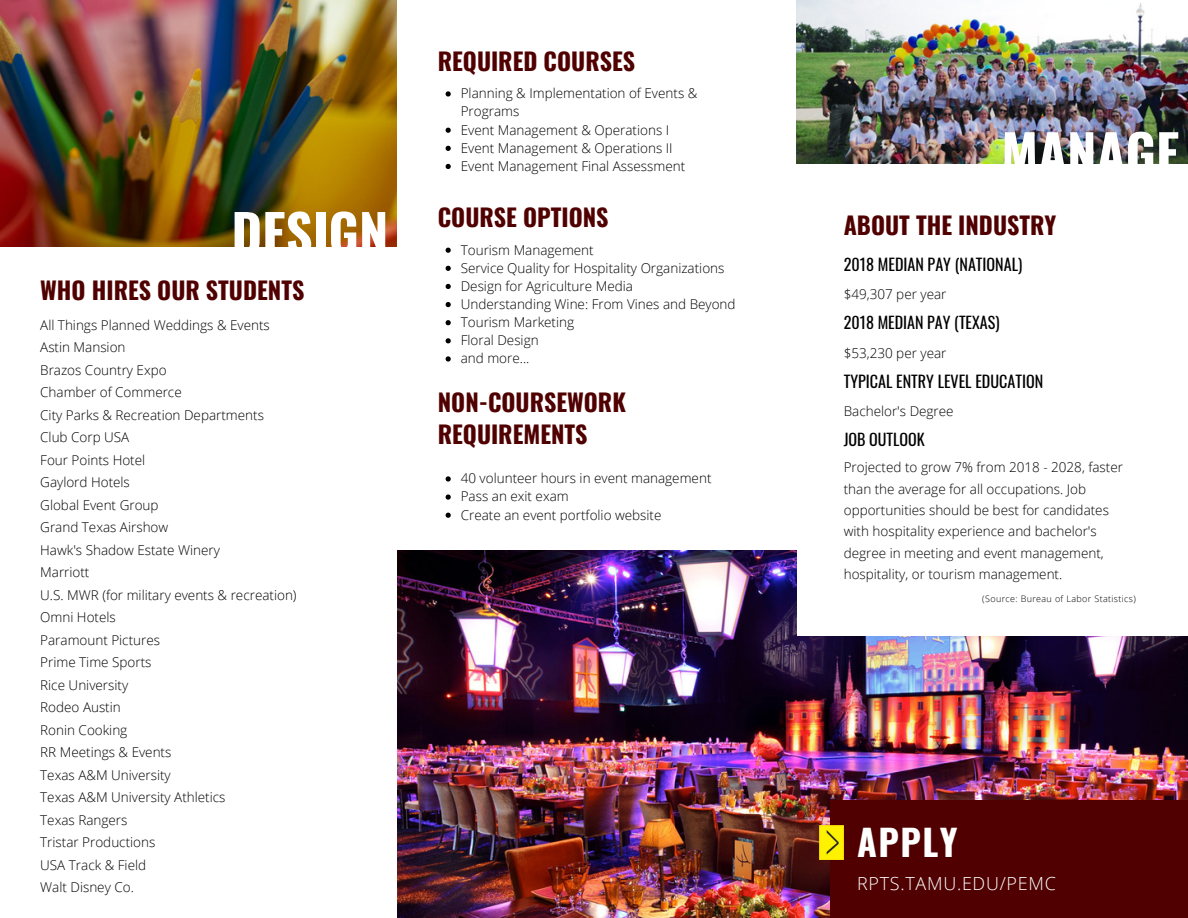
<style>
.page{position:relative;width:1188px;height:918px;background:#fff}
.page>*{position:absolute;margin:0;border:0;box-sizing:border-box;transform-origin:0 0}
.t1{font:700 52.5px "Oswald";color:#fff}
.t2{font:700 36px "Oswald";letter-spacing:.04em;color:#fff}
.t3{font:700 24px/32.8px "Oswald";color:#500000}
.t4{font:300 18px "Open Sans";letter-spacing:.04em;color:#fff}
.t5{font:16.05px "Oswald";color:#000}
.t6{font:300 13.5px/21.3px "Open Sans";color:#000}
.t7{font:300 9px "Open Sans";letter-spacing:.04em;color:#000}
</style>
<div class="page">
<img style="left:397px;top:551px;width:399px;height:86px">
<img style="left:397px;top:637px;width:791px;height:281px">
<img style="left:0;top:0;width:397px;height:246px">
<div style="left:830px;top:800px;width:358px;height:118px;background:#500000"></div>
<img style="left:820px;top:826px;width:23px;height:33px">
<img style="left:796px;top:0;width:392px;height:164px">
<svg style="left:446px;top:91px;width:5px;height:6px"></svg>
<svg style="left:446px;top:128px;width:5px;height:5px"></svg>
<svg style="left:446px;top:146px;width:5px;height:5px"></svg>
<svg style="left:446px;top:164px;width:5px;height:5px"></svg>
<svg style="left:446px;top:248px;width:5px;height:5px"></svg>
<svg style="left:446px;top:266px;width:5px;height:5px"></svg>
<svg style="left:446px;top:284px;width:5px;height:5px"></svg>
<svg style="left:446px;top:302px;width:5px;height:5px"></svg>
<svg style="left:446px;top:320px;width:5px;height:5px"></svg>
<svg style="left:446px;top:338px;width:5px;height:5px"></svg>
<svg style="left:446px;top:356px;width:5px;height:6px"></svg>
<svg style="left:446px;top:476px;width:5px;height:6px"></svg>
<svg style="left:446px;top:494px;width:5px;height:6px"></svg>
<svg style="left:446px;top:513px;width:5px;height:5px"></svg>
<p class="t1" style="left:231px;top:192px;width:159px">DESIGN</p>
<p class="t3" style="left:40px;top:272px;width:266px">WHO HIRES OUR STUDENTS</p>
<p class="t6" style="left:40px;top:314px;width:231px">All Things Planned Weddings &amp; Events</p>
<p class="t6" style="left:40px;top:337px;width:87px">Astin Mansion</p>
<p class="t6" style="left:40px;top:359px;width:128px">Brazos Country Expo</p>
<p class="t6" style="left:40px;top:382px;width:143px">Chamber of Commerce</p>
<p class="t6" style="left:40px;top:404px;width:225px">City Parks &amp; Recreation Departments</p>
<p class="t6" style="left:40px;top:427px;width:91px">Club Corp USA</p>
<p class="t6" style="left:40px;top:449px;width:106px">Four Points Hotel</p>
<p class="t6" style="left:40px;top:472px;width:91px">Gaylord Hotels</p>
<p class="t6" style="left:40px;top:494px;width:120px">Global Event Group</p>
<p class="t6" style="left:40px;top:517px;width:130px">Grand Texas Airshow</p>
<p class="t6" style="left:40px;top:539px;width:181px">Hawk's Shadow Estate Winery</p>
<p class="t6" style="left:40px;top:562px;width:51px">Marriott</p>
<p class="t6" style="left:40px;top:584px;width:258px">U.S. MWR (for military events &amp; recreation)</p>
<p class="t6" style="left:40px;top:607px;width:77px">Omni Hotels</p>
<p class="t6" style="left:40px;top:629px;width:121px">Paramount Pictures</p>
<p class="t6" style="left:40px;top:652px;width:113px">Prime Time Sports</p>
<p class="t6" style="left:40px;top:674px;width:89px">Rice University</p>
<p class="t6" style="left:40px;top:697px;width:82px">Rodeo Austin</p>
<p class="t6" style="left:40px;top:719px;width:89px">Ronin Cooking</p>
<p class="t6" style="left:40px;top:742px;width:133px">RR Meetings &amp; Events</p>
<p class="t6" style="left:40px;top:764px;width:132px">Texas A&amp;M University</p>
<p class="t6" style="left:40px;top:787px;width:187px">Texas A&amp;M University Athletics</p>
<p class="t6" style="left:40px;top:809px;width:89px">Texas Rangers</p>
<p class="t6" style="left:40px;top:832px;width:117px">Tristar Productions</p>
<p class="t6" style="left:40px;top:854px;width:107px">USA Track &amp; Field</p>
<p class="t6" style="left:40px;top:877px;width:95px">Walt Disney Co.</p>
<p class="t3" style="left:438px;top:43px;width:199px">REQUIRED COURSES</p>
<p class="t6" style="left:461px;top:84px;width:238px;line-height:18.1px">Planning &amp; Implementation of Events &amp;<br>Programs</p>
<p class="t6" style="left:461px;top:119px;width:210px">Event Management &amp; Operations I</p>
<p class="t6" style="left:461px;top:137px;width:213px">Event Management &amp; Operations II</p>
<p class="t6" style="left:461px;top:155px;width:226px">Event Management Final Assessment</p>
<p class="t3" style="left:438px;top:200px;width:172px">COURSE OPTIONS</p>
<p class="t6" style="left:461px;top:239px;width:135px">Tourism Management</p>
<p class="t6" style="left:461px;top:257px;width:265px">Service Quality for Hospitality Organizations</p>
<p class="t6" style="left:461px;top:275px;width:174px">Design for Agriculture Media</p>
<p class="t6" style="left:461px;top:293px;width:276px">Understanding Wine: From Vines and Beyond</p>
<p class="t6" style="left:461px;top:311px;width:115px">Tourism Marketing</p>
<p class="t6" style="left:461px;top:329px;width:79px">Floral Design</p>
<p class="t6" style="left:461px;top:347px;width:70px">and more...</p>
<p class="t3" style="left:438px;top:384px;width:190px">NON-COURSEWORK<br>REQUIREMENTS</p>
<p class="t6" style="left:461px;top:467px;width:252px">40 volunteer hours in event management</p>
<p class="t6" style="left:461px;top:486px;width:110px">Pass an exit exam</p>
<p class="t6" style="left:461px;top:504px;width:202px">Create an event portfolio website</p>
<p class="t1" style="left:1001px;top:112px;width:180px">MANAGE</p>
<p class="t3" style="left:844px;top:208px;width:214px">ABOUT THE INDUSTRY</p>
<p class="t5" style="left:844px;top:252px;width:180px">2018 MEDIAN PAY (NATIONAL)</p>
<p class="t6" style="left:844px;top:283px;width:104px">$49,307 per year</p>
<p class="t5" style="left:844px;top:310px;width:157px">2018 MEDIAN PAY (TEXAS)</p>
<p class="t6" style="left:844px;top:342px;width:104px">$53,230 per year</p>
<p class="t5" style="left:844px;top:369px;width:201px">TYPICAL ENTRY LEVEL EDUCATION</p>
<p class="t6" style="left:844px;top:400px;width:111px">Bachelor's Degree</p>
<p class="t5" style="left:844px;top:427px;width:83px">JOB OUTLOOK</p>
<p class="t6" style="left:844px;top:456px;width:281px">Projected to grow 7% from 2018 - 2028, faster than the average for all occupations. Job opportunities should be best for candidates with hospitality experience and bachelor's degree in meeting and event management, hospitality, or tourism management.</p>
<p class="t7" style="left:982px;top:593px;width:155px">(Source: Bureau of Labor Statistics)</p>
<p class="t2" style="left:857px;top:814px;width:102px">APPLY</p>
<p class="t4" style="left:857px;top:871px;width:200px">RPTS.TAMU.EDU/PEMC</p>
</div>
